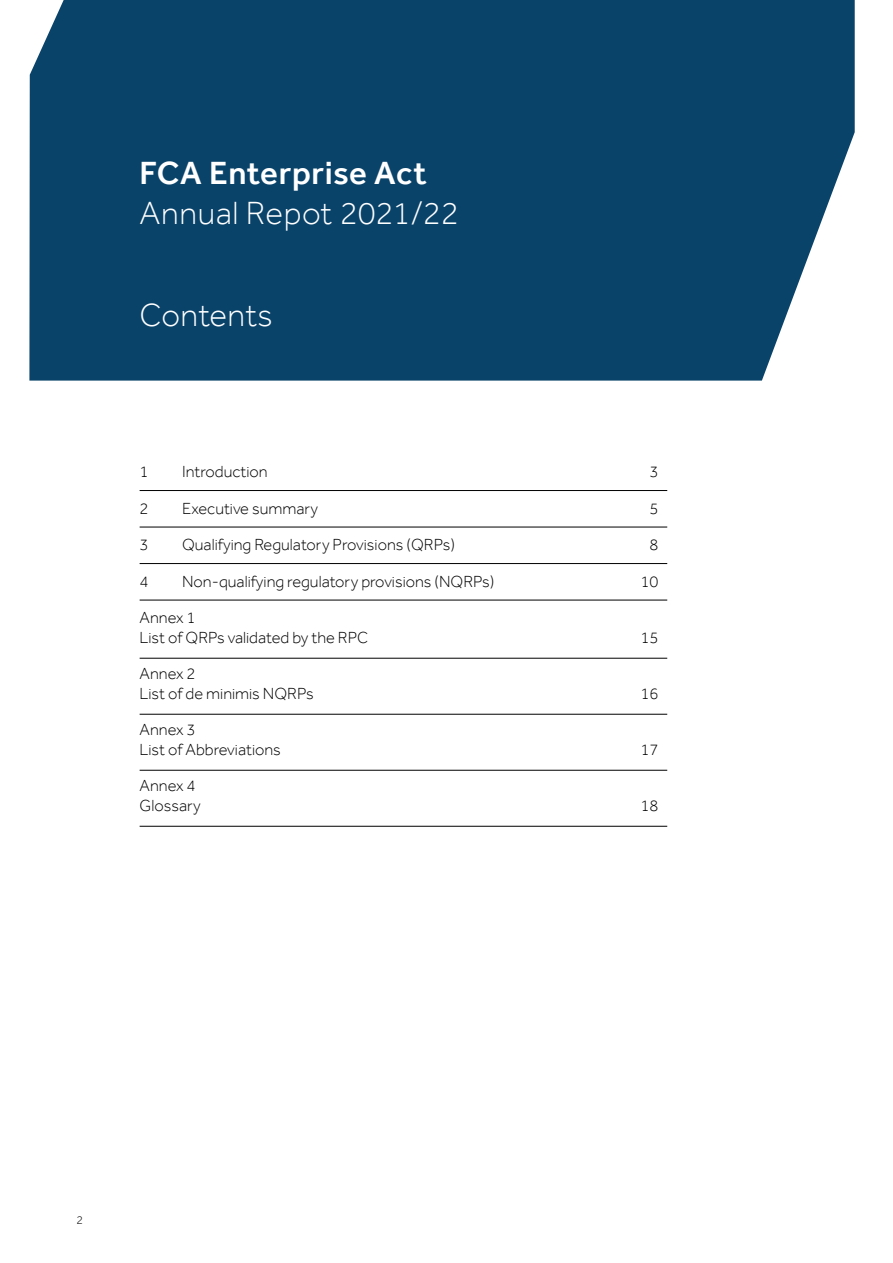
<style>
.page{position:relative;width:893px;height:1263px;background:#fff}
.page>*{position:absolute;margin:0;border:0;box-sizing:border-box;transform-origin:0 0}
.t1{font:300 33px "Effra";letter-spacing:.01em;color:#fff}
.t2{font:500 33px "Effra";letter-spacing:.015em;color:#fff}
.t3{font:300 16.5px/19.5px "Effra";color:#000}
.t4{font:300 12px "Effra";color:#000}
</style>
<div class="page">
<div style="left:29px;top:0;width:826px;height:381px;background:#09436a"></div>
<hr style="left:140px;top:490px;width:527px;height:1px;background:#000">
<hr style="left:140px;top:527px;width:527px;height:1px;background:#000">
<hr style="left:140px;top:563px;width:527px;height:1px;background:#000">
<hr style="left:140px;top:600px;width:527px;height:1px;background:#000">
<hr style="left:140px;top:658px;width:527px;height:1px;background:#000">
<hr style="left:140px;top:714px;width:527px;height:1px;background:#000">
<hr style="left:140px;top:770px;width:527px;height:1px;background:#000">
<hr style="left:140px;top:826px;width:527px;height:1px;background:#000">
<h1 class="t2" style="left:140px;top:153px;width:289px">FCA Enterprise Act</h1>
<h1 class="t1" style="left:140px;top:193px;width:321px">Annual Repot 2021/22</h1>
<h1 class="t1" style="left:140px;top:295px;width:135px">Contents</h1>
<p class="t3" style="left:140px;top:462px;width:10px">1</p>
<p class="t3" style="left:182px;top:462px;width:87px">Introduction</p>
<p class="t3" style="left:649px;top:462px;width:10px">3</p>
<p class="t3" style="left:140px;top:498px;width:10px">2</p>
<p class="t3" style="left:182px;top:498px;width:138px">Executive summary</p>
<p class="t3" style="left:649px;top:498px;width:10px">5</p>
<p class="t3" style="left:140px;top:535px;width:10px">3</p>
<p class="t3" style="left:182px;top:535px;width:274px">Qualifying Regulatory Provisions (QRPs)</p>
<p class="t3" style="left:649px;top:535px;width:10px">8</p>
<p class="t3" style="left:140px;top:571px;width:10px">4</p>
<p class="t3" style="left:182px;top:571px;width:314px">Non-qualifying regulatory provisions (NQRPs)</p>
<p class="t3" style="left:640px;top:571px;width:19px">10</p>
<p class="t3" style="left:140px;top:608px;width:230px">Annex 1<br>List of QRPs validated by the RPC</p>
<p class="t3" style="left:640px;top:627px;width:19px">15</p>
<p class="t3" style="left:140px;top:664px;width:176px">Annex 2<br>List of de minimis NQRPs</p>
<p class="t3" style="left:140px;top:720px;width:143px">Annex 3<br>List of Abbreviations</p>
<p class="t3" style="left:140px;top:776px;width:63px">Annex 4<br>Glossary</p>
<p class="t3" style="left:640px;top:683px;width:19px">16</p>
<p class="t3" style="left:640px;top:739px;width:19px">17</p>
<p class="t3" style="left:640px;top:795px;width:19px">18</p>
<p class="t4" style="left:77px;top:1213px;width:8px">2</p>
</div>
